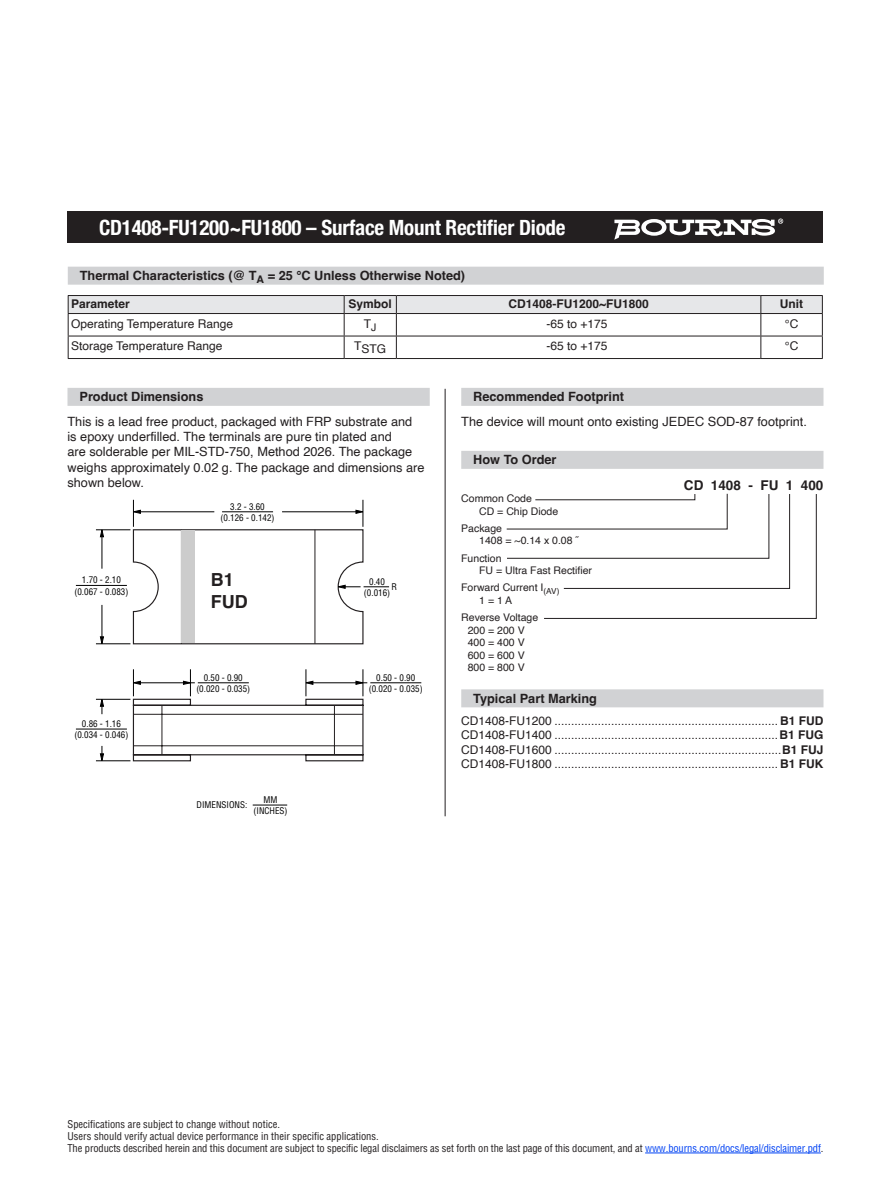
<style>
.page{position:relative;width:891px;height:1188px;background:#fff}
.page>*{position:absolute;margin:0;border:0;box-sizing:border-box;transform-origin:0 0}
.t1{font:700 condensed 21px "Helvetica Neue";letter-spacing:-.01em;color:#fff}
.t2{font:700 18px/21.6px "Helvetica";color:#231f20}
.t3{font:700 13.5px "Helvetica";color:#231f20}
.t4{font:12.75px/15.3px "Helvetica";color:#231f20}
.t5{font:700 12.75px "Helvetica";color:#231f20}
.t6{font:12px "Helvetica";color:#231f20}
.t7{font:700 12px "Helvetica";color:#231f20}
.t8{font:condensed 10.5px/12px "Helvetica";letter-spacing:-.01em;color:#231f20}
.t9{font:10.5px/12.6px "Helvetica";color:#231f20}
.t10{font:condensed 9px/11.2px "Helvetica LT Std";color:#000;text-align:center}
.s1{color:#0042f4}
</style>
<div class="page">
<div style="left:68px;top:212px;width:756px;height:31px;background:#231f20"></div>
<svg style="left:614px;top:219px;width:169px;height:21px"></svg>
<div style="left:68px;top:388px;width:362px;height:18px;background:#d1d2d4"></div>
<svg style="left:132px;top:529px;width:232px;height:233px"></svg>
<hr style="left:181px;top:530px;width:1px;height:114px;background:#231f20">
<hr style="left:315px;top:530px;width:1px;height:114px;background:#231f20">
<hr style="left:133px;top:714px;width:230px;height:1px;background:#231f20">
<hr style="left:133px;top:745px;width:230px;height:1px;background:#231f20">
<hr style="left:162px;top:705px;width:1px;height:50px;background:#231f20">
<hr style="left:334px;top:705px;width:1px;height:50px;background:#231f20">
<hr style="left:96px;top:530px;width:34px;height:1px;background:#000">
<hr style="left:96px;top:699px;width:34px;height:1px;background:#000">
<hr style="left:96px;top:761px;width:34px;height:1px;background:#000">
<hr style="left:96px;top:644px;width:34px;height:1px;background:#000">
<svg style="left:356px;top:500px;width:8px;height:27px"></svg>
<hr style="left:282px;top:511px;width:75px;height:1px;background:#000">
<svg style="left:132px;top:500px;width:9px;height:27px"></svg>
<hr style="left:139px;top:511px;width:75px;height:1px;background:#000">
<svg style="left:132px;top:669px;width:9px;height:27px"></svg>
<svg style="left:183px;top:669px;width:9px;height:27px"></svg>
<hr style="left:139px;top:682px;width:56px;height:1px;background:#000">
<svg style="left:100px;top:529px;width:4px;height:8px"></svg>
<hr style="left:102px;top:536px;width:1px;height:33px;background:#000">
<svg style="left:100px;top:698px;width:4px;height:16px"></svg>
<svg style="left:100px;top:636px;width:4px;height:9px"></svg>
<hr style="left:102px;top:605px;width:1px;height:33px;background:#000">
<svg style="left:100px;top:746px;width:4px;height:16px"></svg>
<hr style="left:222px;top:511px;width:51px;height:1px;background:#000">
<hr style="left:76px;top:585px;width:51px;height:1px;background:#000">
<hr style="left:76px;top:729px;width:51px;height:1px;background:#000">
<hr style="left:198px;top:682px;width:51px;height:1px;background:#000">
<svg style="left:304px;top:669px;width:9px;height:27px"></svg>
<svg style="left:356px;top:669px;width:9px;height:27px"></svg>
<hr style="left:312px;top:682px;width:55px;height:1px;background:#000">
<hr style="left:370px;top:682px;width:51px;height:1px;background:#000">
<svg style="left:336px;top:585px;width:53px;height:4px"></svg>
<hr style="left:253px;top:805px;width:34px;height:1px;background:#000">
<div style="left:181px;top:530px;width:13px;height:113px;background:#ccc"></div>
<div style="left:461px;top:388px;width:363px;height:18px;background:#d1d2d4"></div>
<div style="left:461px;top:451px;width:363px;height:18px;background:#d1d2d4"></div>
<svg style="left:506px;top:493px;width:311px;height:126px"></svg>
<hr style="left:445px;top:389px;width:1px;height:427px;background:#231f20">
<div style="left:461px;top:689px;width:363px;height:18px;background:#d1d2d4"></div>
<hr style="left:645px;top:1153px;width:176px;height:1px;background:#0042f4">
<div style="left:68px;top:267px;width:756px;height:18px;background:#d1d2d4"></div>
<hr style="left:68px;top:295px;width:276px;height:1px;background:#231f20">
<hr style="left:344px;top:295px;width:52px;height:1px;background:#231f20">
<hr style="left:396px;top:295px;width:365px;height:1px;background:#231f20">
<hr style="left:761px;top:295px;width:62px;height:1px;background:#231f20">
<svg style="left:68px;top:296px;width:755px;height:62px"></svg>
<hr style="left:68px;top:358px;width:276px;height:1px;background:#231f20">
<hr style="left:344px;top:358px;width:52px;height:1px;background:#231f20">
<hr style="left:396px;top:358px;width:365px;height:1px;background:#231f20">
<hr style="left:761px;top:358px;width:62px;height:1px;background:#231f20">
<h1 class="t1" style="left:99px;top:210px;width:468px">CD1408-FU1200~FU1800 – Surface Mount Rectifier Diode</h1>
<p class="t5" style="left:80px;top:268px;width:387px">Thermal Characteristics (@ T<sub>A</sub> = 25 °C Unless Otherwise Noted)</p>
<p class="t7" style="left:71px;top:296px;width:60px">Parameter</p>
<p class="t7" style="left:349px;top:296px;width:45px">Symbol</p>
<p class="t7" style="left:508px;top:296px;width:142px">CD1408-FU1200~FU1800</p>
<p class="t7" style="left:780px;top:296px;width:25px">Unit</p>
<p class="t6" style="left:71px;top:314px;width:163px">Operating Temperature Range</p>
<p class="t6" style="left:364px;top:314px;width:14px">T<sub>J</sub></p>
<p class="t6" style="left:547px;top:314px;width:63px">-65 to +175</p>
<p class="t6" style="left:785px;top:314px;width:15px">°C</p>
<p class="t6" style="left:71px;top:337px;width:153px">Storage Temperature Range</p>
<p class="t6" style="left:354px;top:340px;width:34px">TSTG</p>
<p class="t6" style="left:547px;top:337px;width:63px">-65 to +175</p>
<p class="t6" style="left:785px;top:337px;width:15px">°C</p>
<p class="t5" style="left:80px;top:389px;width:125px">Product Dimensions</p>
<p class="t4" style="left:68px;top:414px;width:358px">This is a lead free product, packaged with FRP substrate and is epoxy underfilled. The terminals are pure tin plated and<br>are solderable per MIL-STD-750, Method 2026. The package weighs approximately 0.02 g. The package and dimensions are shown below.</p>
<p class="t10" style="left:221px;top:501px;width:55px">3.2 - 3.60 (0.126 - 0.142)</p>
<p class="t10" style="left:74px;top:574px;width:55px">1.70 - 2.10 (0.067 - 0.083)</p>
<p class="t10" style="left:74px;top:718px;width:55px">0.86 - 1.16 (0.034 - 0.046)</p>
<h2 class="t2" style="left:211px;top:571px;width:38px">B1<br>FUD</h2>
<p class="t10" style="left:364px;top:576px;width:28px">0.40 (0.016)</p>
<p class="t10" style="left:392px;top:581px;width:7px">R</p>
<p class="t10" style="left:196px;top:672px;width:55px">0.50 - 0.90 (0.020 - 0.035)</p>
<p class="t10" style="left:369px;top:672px;width:55px">0.50 - 0.90 (0.020 - 0.035)</p>
<p class="t10" style="left:254px;top:794px;width:36px">MM (INCHES)</p>
<p class="t10" style="left:197px;top:799px;width:52px">DIMENSIONS:</p>
<p class="t5" style="left:473px;top:389px;width:152px">Recommended Footprint</p>
<p class="t4" style="left:461px;top:414px;width:347px">The device will mount onto existing JEDEC SOD-87 footprint.</p>
<p class="t5" style="left:473px;top:452px;width:85px">How To Order</p>
<p class="t3" style="left:684px;top:477px;width:141px">CD 1408 - FU 1 400</p>
<p class="t9" style="left:479px;top:492px;width:81px;text-indent:-18px">Common Code<br>CD = Chip Diode</p>
<p class="t9" style="left:479px;top:522px;width:101px;text-indent:-18px">Package<br>1408 = ~0.14 x 0.08 ˝</p>
<p class="t9" style="left:479px;top:552px;width:114px;text-indent:-18px">Function<br>FU = Ultra Fast Rectifier</p>
<p class="t9" style="left:479px;top:582px;width:82px;text-indent:-18px">Forward Current I<sub>(AV)<br></sub>1 = 1 A</p>
<p class="t9" style="left:468px;top:611px;width:72px;text-indent:-6px">Reverse Voltage<br>200 = 200 V<br>400 = 400 V<br>600 = 600 V<br>800 = 800 V</p>
<p class="t5" style="left:473px;top:691px;width:125px">Typical Part Marking</p>
<p class="t6" style="left:461px;top:711px;width:92px">CD1408-FU1200</p>
<p class="t7" style="left:780px;top:713px;width:45px">B1 FUD</p>
<p class="t6" style="left:461px;top:726px;width:92px">CD1408-FU1400</p>
<p class="t7" style="left:779px;top:728px;width:46px">B1 FUG</p>
<p class="t6" style="left:461px;top:740px;width:92px">CD1408-FU1600</p>
<p class="t7" style="left:782px;top:742px;width:43px">B1 FUJ</p>
<p class="t6" style="left:461px;top:754px;width:92px">CD1408-FU1800</p>
<p class="t7" style="left:780px;top:756px;width:45px">B1 FUK</p>
<p class="t8" style="left:68px;top:1118px;width:757px">Specifications are subject to change without notice.<br>Users should verify actual device performance in their specific applications.<br>The products described herein and this document are subject to specific legal disclaimers as set forth on the last page of this document, and at <span class="s1">www.bourns.com/docs/legal/disclaimer.pdf</span>.</p>
</div>
